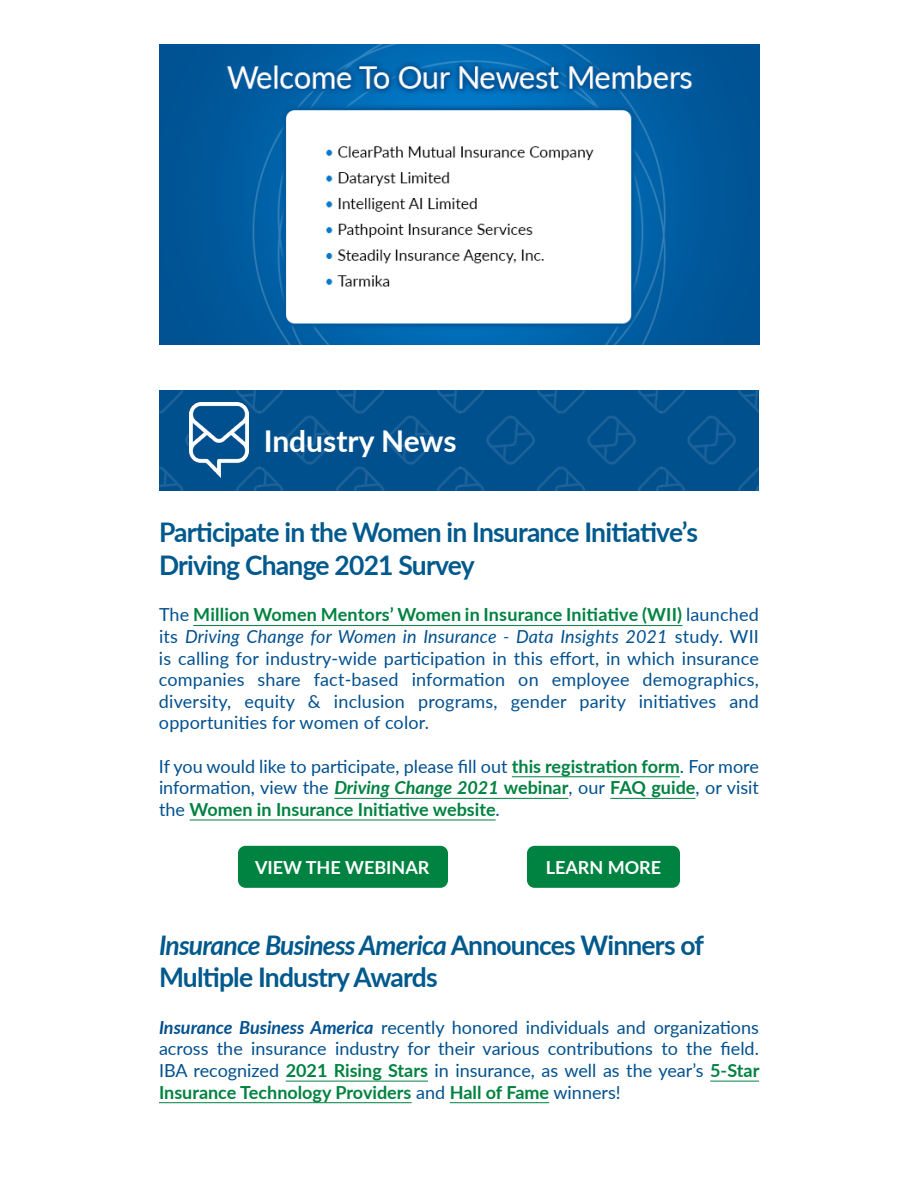
<style>
.page{position:relative;width:918px;height:1188px;background:#fff}
.page>*{position:absolute;margin:0;border:0;box-sizing:border-box;transform-origin:0 0}
.t1{font:700 30px "Lato";color:#fff}
.t2{font:700 27px/32.4px "Lato";letter-spacing:-.03em;color:#00598c}
.t3{font:18px/21.6px "Lato";color:#00508f;text-align:justify}
.t4{font:700 18px "Lato";color:#fff}
.s1{font-weight:700;color:#008241}
.s2{font-style:italic}
.s3{font-weight:700;font-style:italic;color:#008241}
.s4{font-weight:700;font-style:italic}
</style>
<div class="page">
<hr style="left:193px;top:625px;width:490px;height:1px;background:#008241">
<hr style="left:512px;top:776px;width:168px;height:1px;background:#008241">
<hr style="left:334px;top:798px;width:235px;height:1px;background:#008241">
<hr style="left:610px;top:798px;width:85px;height:1px;background:#008241">
<hr style="left:190px;top:820px;width:306px;height:1px;background:#008241">
<hr style="left:286px;top:1081px;width:142px;height:1px;background:#008241">
<hr style="left:710px;top:1081px;width:49px;height:1px;background:#008241">
<hr style="left:159px;top:1102px;width:252px;height:1px;background:#008241">
<hr style="left:450px;top:1102px;width:99px;height:1px;background:#008241">
<img style="left:159px;top:390px;width:600px;height:100px">
<img style="left:189px;top:403px;width:60px;height:75px">
<div style="left:238px;top:846px;width:210px;height:42px;background:#008241;border-radius:8px"></div>
<div style="left:527px;top:846px;width:153px;height:42px;background:#008241;border-radius:8px"></div>
<img style="left:159px;top:45px;width:600px;height:300px">
<h1 class="t1" style="left:264px;top:419px;width:194px">Industry News</h1>
<h2 class="t2" style="left:159px;top:515px;width:540px">Participate in the Women in Insurance Initiative’s<br>Driving Change 2021 Survey</h2>
<p class="t3" style="left:159px;top:603px;width:601px">The <span class="s1">Million Women Mentors’ Women in Insurance Initiative (WII)</span> launched its <span class="s2">Driving Change for Women in Insurance - Data Insights 2021</span> study. WII is calling for industry-wide participation in this effort, in which insurance companies share fact-based information on employee demographics, diversity, equity &amp; inclusion programs, gender parity initiatives and opportunities for women of color.</p>
<p class="t3" style="left:159px;top:755px;width:602px">If you would like to participate, please fill out <span class="s1">this registration form</span>. For more information, view the <span class="s3">Driving Change 2021</span> <span class="s1">webinar</span>, our <span class="s1">FAQ guide</span>, or visit the <span class="s1">Women in Insurance Initiative website</span>.</p>
<p class="t4" style="left:255px;top:854px;width:176px">VIEW THE WEBINAR</p>
<p class="t4" style="left:546px;top:854px;width:117px">LEARN MORE</p>
<h2 class="t2" style="left:159px;top:927px;width:547px"><span class="s2">Insurance Business America</span> Announces Winners of<br>Multiple Industry Awards</h2>
<p class="t3" style="left:159px;top:1016px;width:602px"><span class="s4">Insurance Business America</span> recently honored individuals and organizations across the insurance industry for their various contributions to the field.<br>IBA recognized <span class="s1">2021 Rising Stars</span> in insurance, as well as the year’s <span class="s1">5-Star Insurance Technology Providers</span> and <span class="s1">Hall of Fame</span> winners!</p>
</div>
